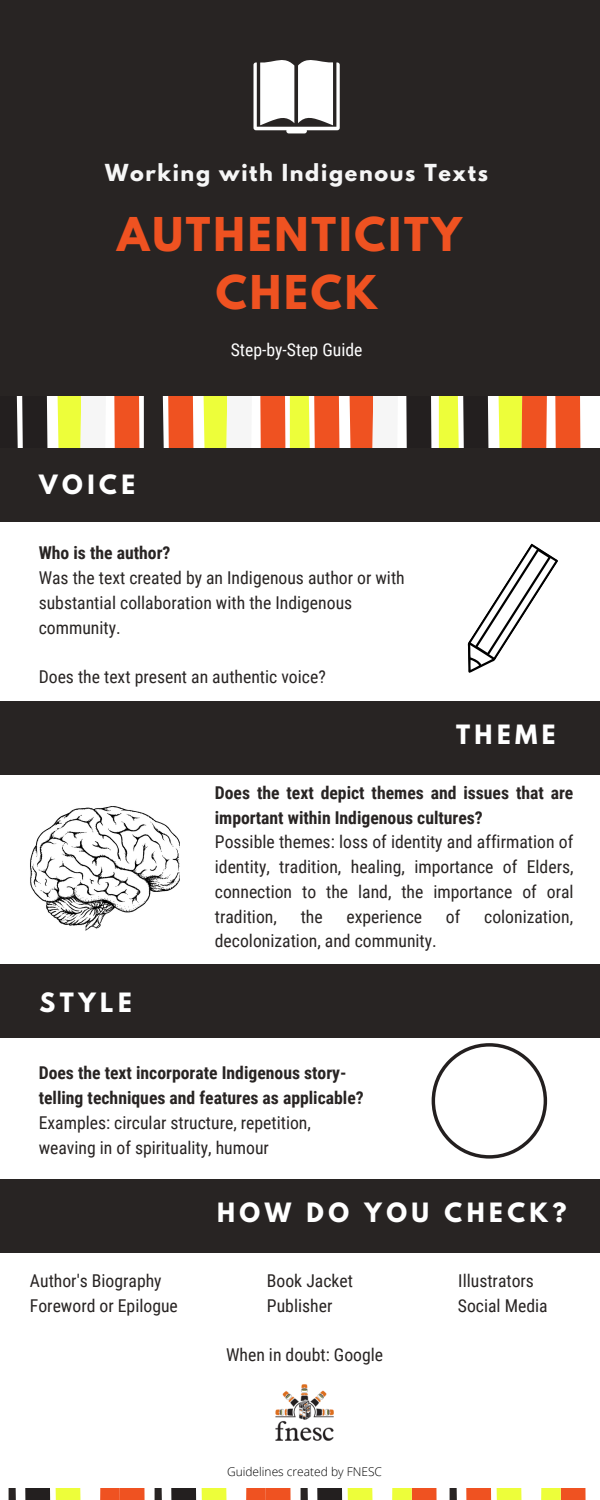
<style>
.page{position:relative;width:600px;height:1500px;background:#fff}
.page>*{position:absolute;margin:0;border:0;box-sizing:border-box;transform-origin:0 0}
.t1{font:700 41.3px/57.8px "League Spartan";letter-spacing:.07em;color:#ef5221;text-align:center}
.t2{font:700 23.6px "League Spartan";letter-spacing:.19em;color:#fff}
.t3{font:700 20.8px "League Spartan";letter-spacing:.08em;color:#f6f6f6}
.t4{font:17.7px/24.8px "Roboto Condensed";color:#282423}
.t5{font:700 17.7px/24.8px "Roboto Condensed";color:#282423}
.t6{font:17.7px "Roboto Condensed";color:#fff}
.t7{font:300 12px "Open Sans";color:#000}
</style>
<div class="page">
<svg style="left:439px;top:396px;width:142px;height:53px"></svg>
<div style="left:0;top:0;width:600px;height:396px;background:#282423"></div>
<div style="left:0;top:449px;width:600px;height:72px;background:#282423"></div>
<div style="left:0;top:702px;width:600px;height:73px;background:#282423"></div>
<div style="left:0;top:965px;width:600px;height:73px;background:#282423"></div>
<div style="left:0;top:1179px;width:600px;height:73px;background:#282423"></div>
<svg style="left:9px;top:1489px;width:428px;height:11px"></svg>
<svg style="left:450px;top:1489px;width:136px;height:11px"></svg>
<svg style="left:0;top:60px;width:432px;height:389px"></svg>
<svg style="left:467px;top:543px;width:91px;height:130px"></svg>
<img style="left:30px;top:806px;width:149px;height:124px">
<svg style="left:432px;top:1043px;width:115px;height:116px"></svg>
<img style="left:275px;top:1384px;width:59px;height:57px">
<p class="t3" style="left:105px;top:162px;width:384px">Working with Indigenous Texts</p>
<h1 class="t1" style="left:117px;top:211px;width:346px">AUTHENTICITY<br>CHECK</h1>
<p class="t6" style="left:231px;top:340px;width:133px">Step-by-Step Guide</p>
<h2 class="t2" style="left:39px;top:473px;width:97px">VOICE</h2>
<p class="t5" style="left:39px;top:541px;width:133px">Who is the author?</p>
<p class="t4" style="left:39px;top:566px;width:368px">Was the text created by an Indigenous author or with substantial collaboration with the Indigenous community.</p>
<p class="t4" style="left:39px;top:665px;width:289px">Does the text present an authentic voice?</p>
<h2 class="t2" style="left:456px;top:723px;width:101px">THEME</h2>
<h2 class="t2" style="left:40px;top:991px;width:94px">STYLE</h2>
<p class="t5" style="left:215px;top:780px;width:360px">Does the text depict themes and issues that are important within Indigenous cultures?</p>
<p class="t4" style="left:215px;top:830px;width:360px;text-align:justify">Possible themes: loss of identity and affirmation of identity, tradition, healing, importance of Elders, connection to the land, the importance of oral tradition,</p>
<p class="t4" style="left:301px;top:904px;width:24px">the</p>
<p class="t4" style="left:346px;top:904px;width:77px">experience</p>
<p class="t4" style="left:446px;top:904px;width:16px">of</p>
<p class="t4" style="left:484px;top:904px;width:90px">colonization,</p>
<p class="t4" style="left:215px;top:929px;width:223px">decolonization, and community.</p>
<p class="t5" style="left:39px;top:1061px;width:327px">Does the text incorporate Indigenous story&shy;telling techniques and features as applicable?</p>
<p class="t4" style="left:39px;top:1111px;width:274px">Examples: circular structure, repetition, weaving in of spirituality, humour</p>
<h2 class="t2" style="left:217px;top:1201px;width:351px">HOW DO YOU CHECK?</h2>
<p class="t4" style="left:30px;top:1269px;width:133px">Author's Biography</p>
<p class="t4" style="left:267px;top:1269px;width:88px">Book Jacket</p>
<p class="t4" style="left:458px;top:1269px;width:77px">Illustrators</p>
<p class="t4" style="left:30px;top:1293px;width:149px">Foreword or Epilogue</p>
<p class="t4" style="left:267px;top:1293px;width:67px">Publisher</p>
<p class="t4" style="left:458px;top:1293px;width:91px">Social Media</p>
<p class="t4" style="left:226px;top:1343px;width:159px">When in doubt: Google</p>
<p class="t7" style="left:227px;top:1463px;width:157px">Guidelines created by FNESC</p>
</div>
